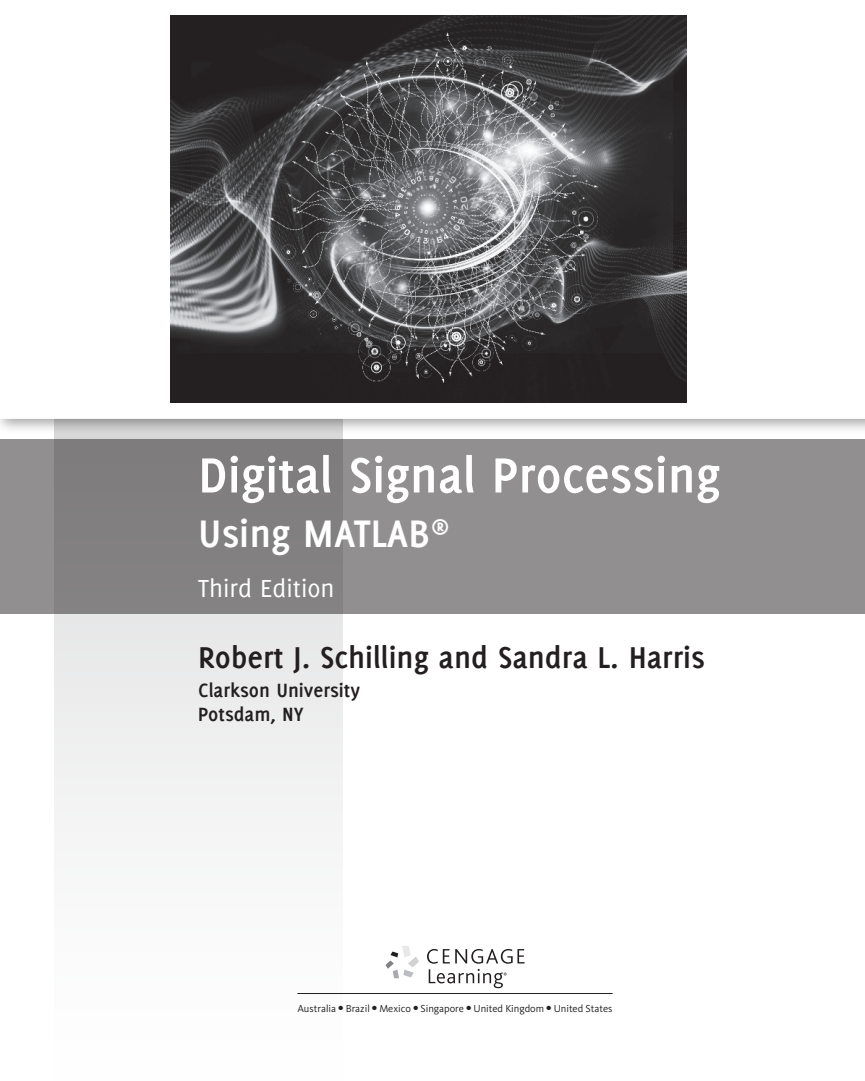
<style>
.page{position:relative;width:865px;height:1081px;background:#fff}
.page>*{position:absolute;margin:0;border:0;box-sizing:border-box;transform-origin:0 0}
.t1{font:700 54px "Delicious";color:#fff}
.t2{font:700 42px "Delicious";color:#fff}
.t3{font:700 33px "Delicious";color:#231f20}
.t4{font:27px "Delicious";color:#fff}
.t5{font:700 21px/24px "Delicious";color:#231f20}
.t6{font:10.5px "Kievit OT";color:#231f20}
</style>
<div class="page">
<div style="left:54px;top:308px;width:288px;height:772px;background:linear-gradient(to right,#f4f4f5,#f4f4f5)"></div>
<div style="left:0;top:439px;width:864px;height:175px;background:linear-gradient(to right,#838182,#949292)"></div>
<hr style="left:297px;top:992px;width:315px;height:1px;background:#231f20">
<svg style="left:385px;top:946px;width:33px;height:31px"></svg>
<svg style="left:427px;top:949px;width:97px;height:38px"></svg>
<div style="left:0;top:0;width:864px;height:435px;background:#231f20;opacity:.4"></div>
<svg style="left:0;top:0;width:864px;height:419px"></svg>
<p class="t1" style="left:198px;top:444px;width:523px">Digital Signal Processing</p>
<p class="t2" style="left:198px;top:508px;width:254px">Using MATLAB<sup>®</sup></p>
<p class="t4" style="left:198px;top:572px;width:138px">Third Edition</p>
<p class="t3" style="left:198px;top:638px;width:508px">Robert J. Schilling and Sandra L. Harris</p>
<p class="t5" style="left:198px;top:677px;width:163px">Clarkson University<br>Potsdam, NY</p>
<p class="t6" style="left:297px;top:1001px;width:316px">Australia ● Brazil ● Mexico ● Singapore ● United Kingdom ● United States</p>
</div>
